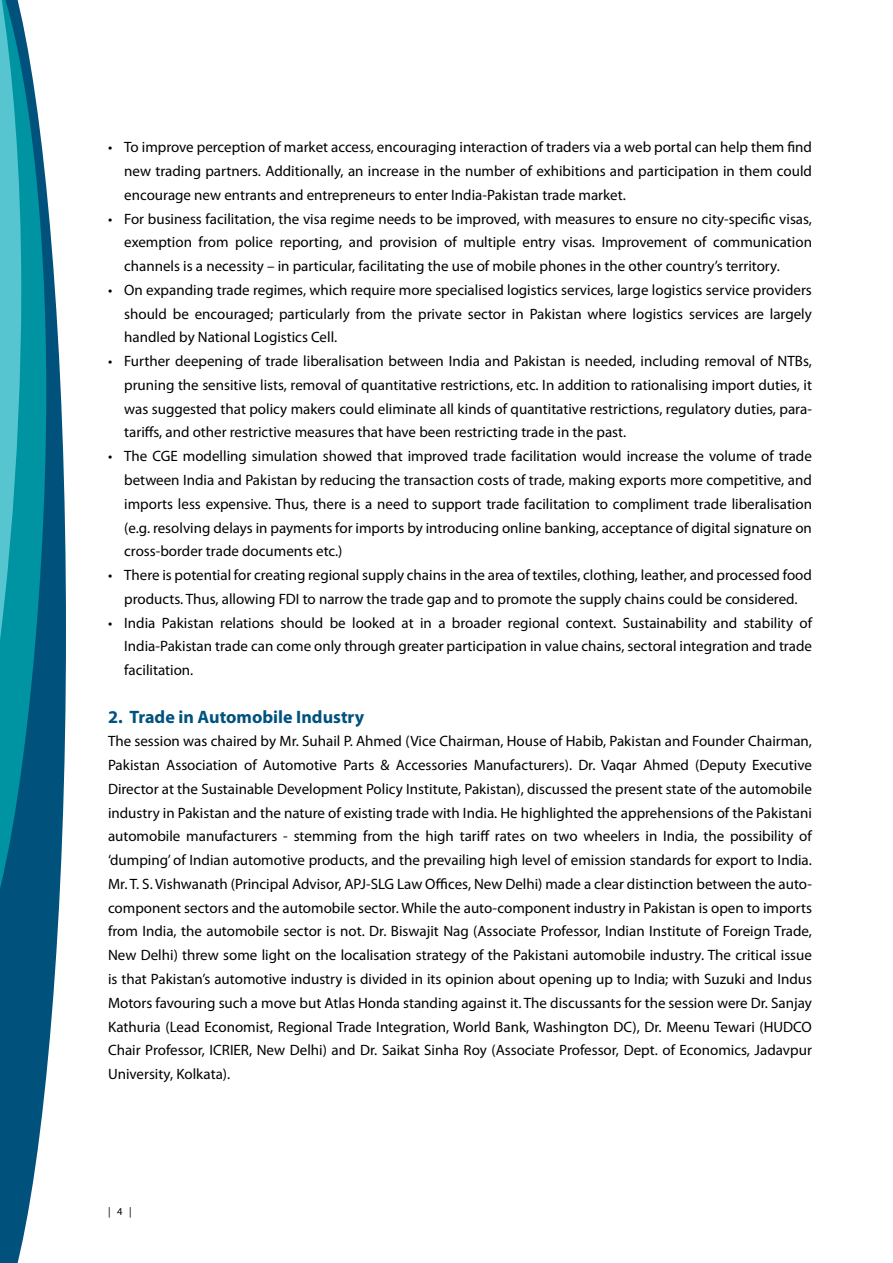
<style>
.page{position:relative;width:893px;height:1263px;background:#fff}
.page>*{position:absolute;margin:0;border:0;box-sizing:border-box;transform-origin:0 0}
.t1{font:700 18px "Myriad Pro";color:#00527d}
.t2{font:15px/23.7px "Myriad Pro";color:#000;text-align:justify}
.t3{font:10.5px "Myriad Pro";color:#000}
</style>
<div class="page">
<svg style="left:0;top:185px;width:66px;height:1078px;fill:#00527d"></svg>
<svg style="left:0;top:0;width:46px;height:952px;background:#1f91a6"></svg>
<p class="t2" style="left:124px;top:135px;width:689px;text-indent:-16px">• To improve perception of market access, encouraging interaction of traders via a web portal can help them find new trading partners. Additionally, an increase in the number of exhibitions and participation in them could encourage new entrants and entrepreneurs to enter India-Pakistan trade market.</p>
<p class="t2" style="left:124px;top:206px;width:689px;text-indent:-16px">• For business facilitation, the visa regime needs to be improved, with measures to ensure no city-specific visas, exemption from police reporting, and provision of multiple entry visas. Improvement of communication channels is a necessity – in particular, facilitating the use of mobile phones in the other country’s territory.</p>
<p class="t2" style="left:124px;top:278px;width:689px;text-indent:-16px">• On expanding trade regimes, which require more specialised logistics services, large logistics service providers should be encouraged; particularly from the private sector in Pakistan where logistics services are largely handled by National Logistics Cell.</p>
<p class="t2" style="left:124px;top:349px;width:689px;text-indent:-16px">• Further deepening of trade liberalisation between India and Pakistan is needed, including removal of NTBs, pruning the sensitive lists, removal of quantitative restrictions, etc. In addition to rationalising import duties, it was suggested that policy makers could eliminate all kinds of quantitative restrictions, regulatory duties, para&shy;tariffs, and other restrictive measures that have been restricting trade in the past.</p>
<p class="t2" style="left:124px;top:444px;width:689px;text-indent:-16px">• The CGE modelling simulation showed that improved trade facilitation would increase the volume of trade between India and Pakistan by reducing the transaction costs of trade, making exports more competitive, and imports less expensive. Thus, there is a need to support trade facilitation to compliment trade liberalisation (e.g. resolving delays in payments for imports by introducing online banking, acceptance of digital signature on cross-border trade documents etc.)</p>
<p class="t2" style="left:108px;top:563px;width:705px;text-align:center">• There is potential for creating regional supply chains in the area of textiles, clothing, leather, and processed food products. Thus, allowing FDI to narrow the trade gap and to promote the supply chains could be considered.</p>
<p class="t2" style="left:124px;top:610px;width:689px;text-indent:-16px">• India Pakistan relations should be looked at in a broader regional context. Sustainability and stability of India-Pakistan trade can come only through greater participation in value chains, sectoral integration and trade facilitation.</p>
<p class="t1" style="left:108px;top:705px;width:258px">2. Trade in Automobile Industry</p>
<p class="t2" style="left:108px;top:729px;width:706px">The session was chaired by Mr. Suhail P. Ahmed (Vice Chairman, House of Habib, Pakistan and Founder Chairman, Pakistan Association of Automotive Parts &amp; Accessories Manufacturers). Dr. Vaqar Ahmed (Deputy Executive Director at the Sustainable Development Policy Institute, Pakistan), discussed the present state of the automobile industry in Pakistan and the nature of existing trade with India. He highlighted the apprehensions of the Pakistani automobile manufacturers - stemming from the high tariff rates on two wheelers in India, the possibility of ‘dumping’ of Indian automotive products, and the prevailing high level of emission standards for export to India.<br>Mr. T. S. Vishwanath (Principal Advisor, APJ-SLG Law Offices, New Delhi) made a clear distinction between the auto&shy;component sectors and the automobile sector. While the auto-component industry in Pakistan is open to imports from India, the automobile sector is not. Dr. Biswajit Nag (Associate Professor, Indian Institute of Foreign Trade, New Delhi) threw some light on the localisation strategy of the Pakistani automobile industry. The critical issue is that Pakistan’s automotive industry is divided in its opinion about opening up to India; with Suzuki and Indus Motors favouring such a move but Atlas Honda standing against it. The discussants for the session were Dr. Sanjay Kathuria (Lead Economist, Regional Trade Integration, World Bank, Washington DC), Dr. Meenu Tewari (HUDCO Chair Professor, ICRIER, New Delhi) and Dr. Saikat Sinha Roy (Associate Professor, Dept. of Economics, Jadavpur University, Kolkata).</p>
<p class="t3" style="left:108px;top:1205px;width:25px">| 4 |</p>
</div>
